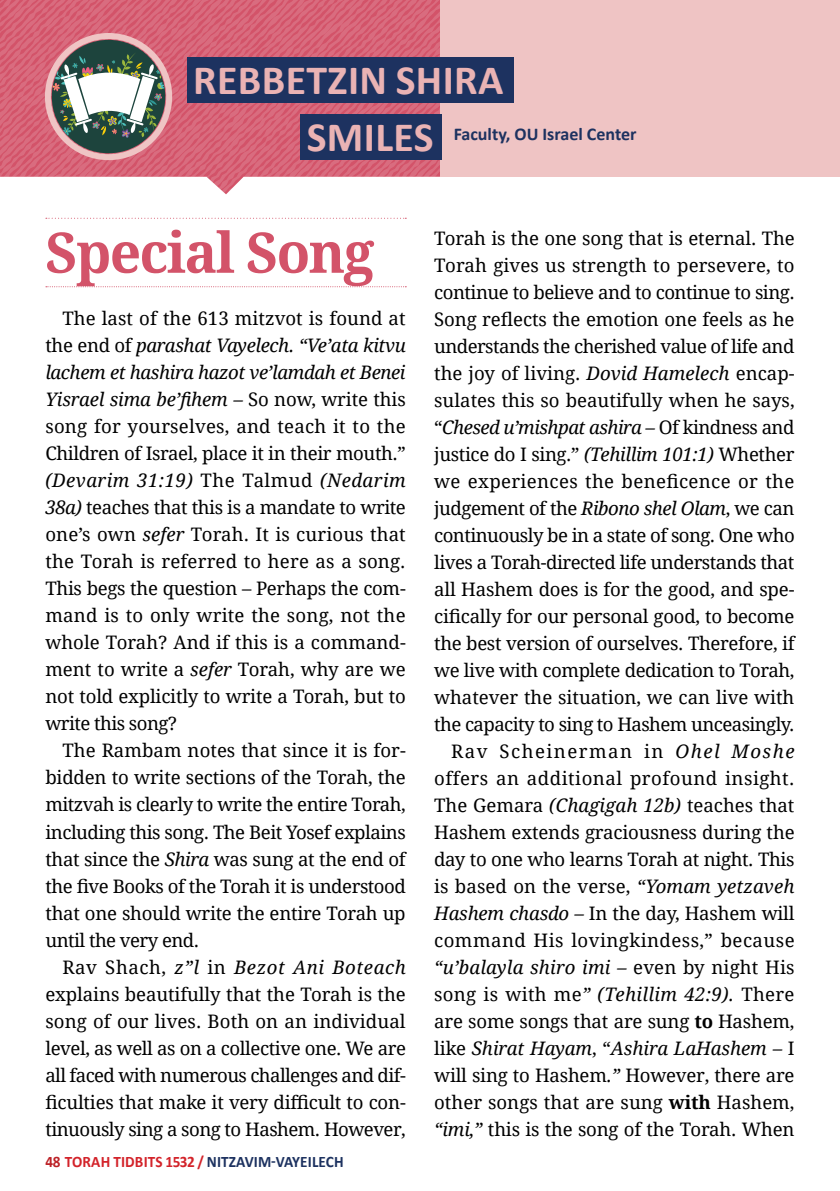
<style>
.page{position:relative;width:840px;height:1191px;background:#fff}
.page>*{position:absolute;margin:0;border:0;box-sizing:border-box;transform-origin:0 0}
.Heading_-_Article{font:700 56px "Droid Serif";letter-spacing:-.03em;color:#d35369}
.t1{font:700 41.8px "Calibri";letter-spacing:.01em;color:#eab3b4}
.Body_-_Main_English{font:18.6px/27px "Droid Serif";letter-spacing:-.015em;color:#000;text-align:justify}
.t2{font:700 18px "Calibri";color:#1d3260}
.t3{font:700 16px "Calibri";letter-spacing:.01em;color:#1d3260;scale:.95 1}
.s1{font-style:italic}
.s2{color:#bc2227}
.s3{color:#d3232a}
.s4{font-weight:700}
</style>
<div class="page">
<div style="left:441px;top:0;width:398px;height:177px;background:#efc4c4"></div>
<div style="left:187px;top:57px;width:326px;height:46px;background:#1d3260"></div>
<svg style="left:0;top:0;width:442px;height:194px"></svg>
<div style="left:45px;top:33px;width:127px;height:127px;border:6px solid #efc4c4;border-radius:50%"></div>
<svg style="left:46px;top:218px;width:360px;height:1px"></svg>
<svg style="left:46px;top:286px;width:360px;height:1px"></svg>
<p class="t1" style="left:193px;top:50px;width:312px">REBBETZIN SHIRA</p>
<p class="t1" style="left:306px;top:108px;width:128px">SMILES</p>
<p class="t2" style="left:453px;top:121px;width:184px">Faculty, OU Israel Center</p>
<p class="Heading_-_Article" style="left:45px;top:213px;width:330px">Special Song</p>
<p class="Body_-_Main_English" style="left:45px;top:305px;width:362px;text-indent:17px">The last of the 613 mitzvot is found at the end of <span class="s1">parashat Vayelech. “Ve’ata kitvu lachem et hashira hazot ve’lamdah et Benei Yisrael sima be’fihem –</span> So now, write this song for yourselves, and teach it to the Children of Israel, place it in their mouth.” <span class="s1">(Devarim 31:19)</span> The Talmud <span class="s1">(Nedarim 38a)</span> teaches that this is a mandate to write one’s own <span class="s1">sefer</span> Torah. It is curious that the Torah is referred to here as a song.<br>This begs the question – Perhaps the com&shy;mand is to only write the song, not the whole Torah? And if this is a command&shy;ment to write a <span class="s1">sefer</span> Torah, why are we not told explicitly to write a Torah, but to write this song?</p>
<p class="Body_-_Main_English" style="left:45px;top:737px;width:362px;text-indent:17px">The Rambam notes that since it is for&shy;bidden to write sections of the Torah, the mitzvah is clearly to write the entire Torah, including this song. The Beit Yosef explains that since the <span class="s1">Shira</span> was sung at the end of the five Books of the Torah it is understood that one should write the entire Torah up until the very end.</p>
<p class="Body_-_Main_English" style="left:45px;top:953px;width:362px;text-indent:17px">Rav Shach, <span class="s1">z”l</span> in <span class="s1">Bezot Ani Boteach </span>explains beautifully that the Torah is the song of our lives. Both on an individual level, as well as on a collective one. We are all faced with numerous challenges and dif&shy;ficulties that make it very difficult to con&shy;tinuously sing a song to Hashem. However,</p>
<p class="t3" style="left:45px;top:1150px;width:315px"><span class="s2">48</span> <span class="s3">TORAH TIDBITS 1532 /</span> NITZAVIM-VAYEILECH</p>
<p class="Body_-_Main_English" style="left:434px;top:224px;width:362px">Torah is the one song that is eternal. The Torah gives us strength to persevere, to continue to believe and to continue to sing.<br>Song reflects the emotion one feels as he understands the cherished value of life and the joy of living. <span class="s1">Dovid Hamelech</span> encap&shy;sulates this so beautifully when he says, “<span class="s1">Chesed u’mishpat ashira –</span> Of kindness and justice do I sing.” <span class="s1">(Tehillim 101:1)</span> Whether we experiences the beneficence or the judgement of the <span class="s1">Ribono shel Olam</span>, we can continuously be in a state of song. One who lives a Torah-directed life understands that all Hashem does is for the good, and spe&shy;cifically for our personal good, to become the best version of ourselves. Therefore, if we live with complete dedication to Torah, whatever the situation, we can live with the capacity to sing to Hashem unceasingly.</p>
<p class="Body_-_Main_English" style="left:434px;top:737px;width:362px;text-indent:17px">Rav Scheinerman in <span class="s1">Ohel Moshe </span>offers an additional profound insight.<br>The Gemara <span class="s1">(Chagigah 12b)</span> teaches that Hashem extends graciousness during the day to one who learns Torah at night. This is based on the verse, <span class="s1">“Yomam yetzaveh Hashem chasdo –</span> In the day, Hashem will command His lovingkindess,” because <span class="s1">“u’balayla shiro imi –</span> even by night His song is with me<span class="s1">” (Tehillim 42:9).</span> There are some songs that are sung <span class="s4">to</span> Hashem, like <span class="s1">Shirat Hayam</span>, “<span class="s1">Ashira LaHashem –</span> I will sing to Hashem<span class="s1">.”</span> However, there are other songs that are sung <span class="s4">with</span> Hashem, <span class="s1">“imi,”</span> this is the song of the Torah. When</p>
</div>
